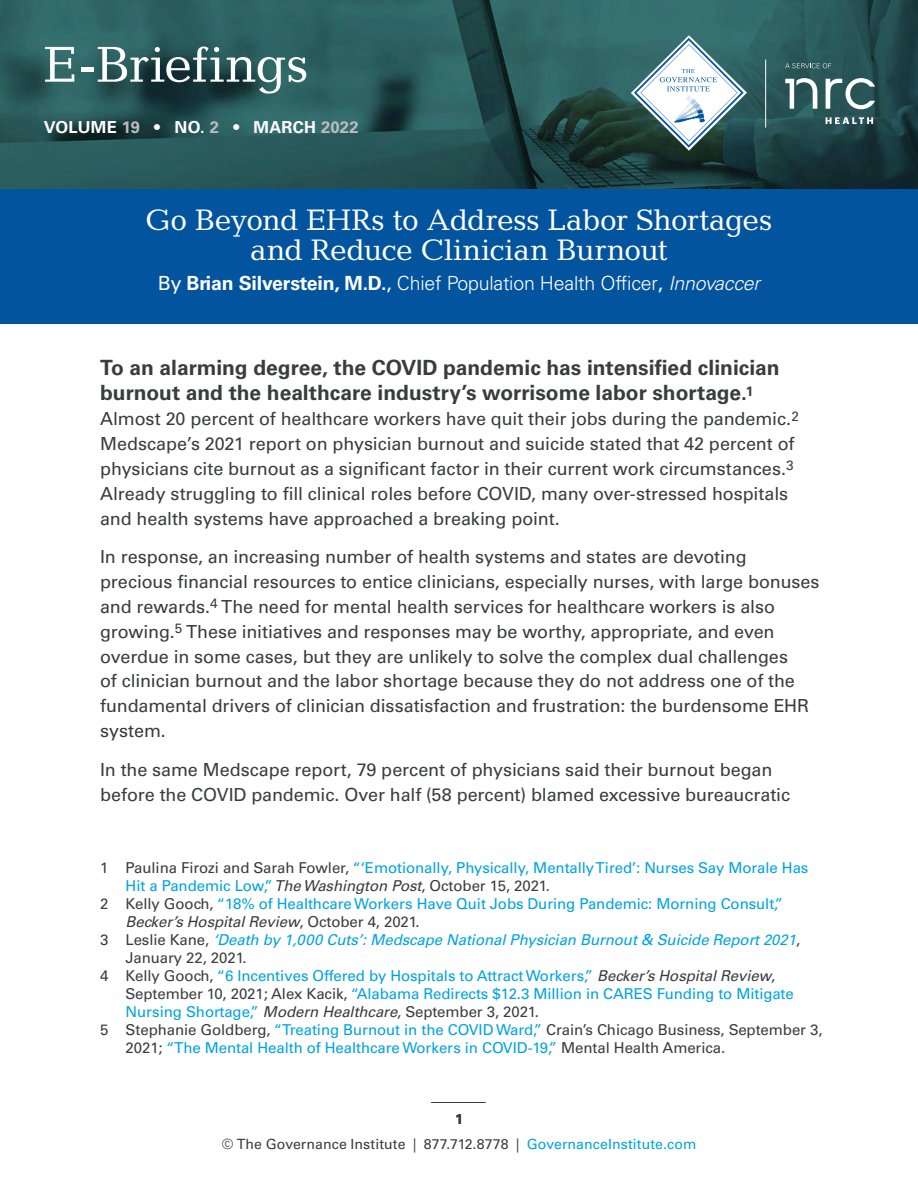
<style>
.page{position:relative;width:918px;height:1188px;background:#fff}
.page>*{position:absolute;margin:0;border:0;box-sizing:border-box;transform-origin:0 0}
.t1{font:51px "Candida Std";letter-spacing:-.005em;color:#fff}
.t2{font:30px/30px "Candida Std";letter-spacing:-.01em;color:#fff;text-align:center}
.t3{font:700 21px/24.9px "Univers LT Std";color:#3b3c3e}
.t4{font:300 19.5px "Univers LT Std";letter-spacing:-.01em;color:#fff}
.t5{font:18px/24.9px "Univers LT Std";letter-spacing:-.005em;color:#3b3c3e}
.t6{font:700 16.5px "Univers LT Std";letter-spacing:.015em;color:#fff}
.t7{font:15px "Univers LT Std";letter-spacing:-.005em;color:#00a3e0}
.t8{font:15px "Univers LT Std";letter-spacing:-.005em;color:#3b3c3e}
.t9{font:italic 15px "Univers LT Std";letter-spacing:-.005em;color:#00a3e0}
.t10{font:italic 15px "Univers LT Std";letter-spacing:-.005em;color:#3b3c3e}
.t11{font:14.1px "Univers LT Std";letter-spacing:.005em;color:#3b3c3e}
.t12{font:700 14.1px "Univers LT Std";color:#3b3c3e}
.s1{color:#babcbe}
.s2{font-weight:400}
.s3{font-weight:700}
.s4{font-style:italic}
.s5{color:#3b3c3e}
.s6{font-style:italic;color:#3b3c3e}
.s7{font-style:normal}
.s8{font-style:normal;color:#3b3c3e}
.s9{color:#00a3e0}
</style>
<div class="page">
<img style="left:0;top:0;width:918px;height:189px">
<svg style="left:631px;top:35px;width:116px;height:116px"></svg>
<hr style="left:431px;top:1102px;width:54px;height:1px;background:#3b3c3e">
<hr style="left:765px;top:60px;width:1px;height:68px;background:#fff">
<svg style="left:826px;top:117px;width:47px;height:7px"></svg>
<svg style="left:826px;top:78px;width:49px;height:31px"></svg>
<svg style="left:785px;top:78px;width:32px;height:31px"></svg>
<svg style="left:785px;top:63px;width:46px;height:5px"></svg>
<div style="left:0;top:189px;width:918px;height:135px;background:#03549f"></div>
<h1 class="t1" style="left:44px;top:35px;width:266px">E-Briefings</h1>
<p class="t6" style="left:44px;top:118px;width:316px">VOLUME <span class="s1">19</span> • NO. <span class="s1">2</span> • MARCH <span class="s1">2022</span></p>
<h2 class="t2" style="left:146px;top:205px;width:628px">Go Beyond EHRs to Address Labor Shortages and Reduce Clinician Burnout</h2>
<p class="t4" style="left:158px;top:272px;width:604px"><span class="s2">By</span> <span class="s3">Brian Silverstein, M.D.</span><span class="s2">,</span> Chief Population Health Officer<span class="s2">,</span> <span class="s4">Innovaccer</span></p>
<p class="t3" style="left:100px;top:356px;width:681px">To an alarming degree, the COVID pandemic has intensified clinician burnout and the healthcare industry’s worrisome labor shortage.<sup>1</sup></p>
<p class="t5" style="left:100px;top:406px;width:700px">Almost 20 percent of healthcare workers have quit their jobs during the pandemic.<sup>2<br></sup>Medscape’s 2021 report on physician burnout and suicide stated that 42 percent of physicians cite burnout as a significant factor in their current work circumstances.<sup>3<br></sup>Already struggling to fill clinical roles before COVID, many over-stressed hospitals and health systems have approached a breaking point.</p>
<p class="t5" style="left:100px;top:544px;width:721px">In response, an increasing number of health systems and states are devoting precious financial resources to entice clinicians, especially nurses, with large bonuses and rewards.<sup>4</sup> The need for mental health services for healthcare workers is also growing.<sup>5</sup> These initiatives and responses may be worthy, appropriate, and even overdue in some cases, but they are unlikely to solve the complex dual challenges<br>of clinician burnout and the labor shortage because they do not address one of the fundamental drivers of clinician dissatisfaction and frustration: the burdensome EHR system.</p>
<p class="t5" style="left:100px;top:757px;width:692px">In the same Medscape report, 79 percent of physicians said their burnout began before the COVID pandemic. Over half (58 percent) blamed excessive bureaucratic</p>
<p class="t7" style="left:100px;top:859px;width:710px"><span class="s5">1 Paulina Firozi and Sarah Fowler,</span> “‘Emotionally, Physically, Mentally Tired’: Nurses Say Morale Has</p>
<p class="t7" style="left:126px;top:877px;width:426px">Hit a Pandemic Low,” <span class="s6">The Washington Post</span><span class="s5">, October 15, 2021.</span></p>
<p class="t7" style="left:100px;top:895px;width:685px"><span class="s5">2 Kelly Gooch,</span> “18% of Healthcare Workers Have Quit Jobs During Pandemic: Morning Consult,”</p>
<p class="t10" style="left:126px;top:913px;width:296px">Becker’s Hospital Review<span class="s7">, October 4, 2021.</span></p>
<p class="t9" style="left:100px;top:931px;width:702px"><span class="s8">3 Leslie Kane,</span> ‘Death by 1,000 Cuts’: Medscape National Physician Burnout &amp; Suicide Report 2021<span class="s8">,</span></p>
<p class="t8" style="left:126px;top:949px;width:123px">January 22, 2021.</p>
<p class="t7" style="left:100px;top:967px;width:677px"><span class="s5">4 Kelly Gooch,</span> “6 Incentives Offered by Hospitals to Attract Workers,” <span class="s6">Becker’s Hospital Review</span><span class="s5">,</span></p>
<p class="t7" style="left:126px;top:985px;width:670px"><span class="s5">September 10, 2021; Alex Kacik,</span> “Alabama Redirects $12.3 Million in CARES Funding to Mitigate</p>
<p class="t7" style="left:126px;top:1003px;width:415px">Nursing Shortage,” <span class="s6">Modern Healthcare</span><span class="s5">, September 3, 2021.</span></p>
<p class="t8" style="left:100px;top:1021px;width:724px">5 Stephanie Goldberg, <span class="s9">“Treating Burnout in the COVID Ward,”</span> Crain’s Chicago Business, September 3,</p>
<p class="t7" style="left:126px;top:1039px;width:601px"><span class="s5">2021;</span> “The Mental Health of Healthcare Workers in COVID-19,” <span class="s5">Mental Health America.</span></p>
<p class="t12" style="left:455px;top:1111px;width:9px">1</p>
<p class="t11" style="left:222px;top:1136px;width:476px">© The Governance Institute | 877.712.8778 | <span class="s9">GovernanceInstitute.com</span></p>
</div>
